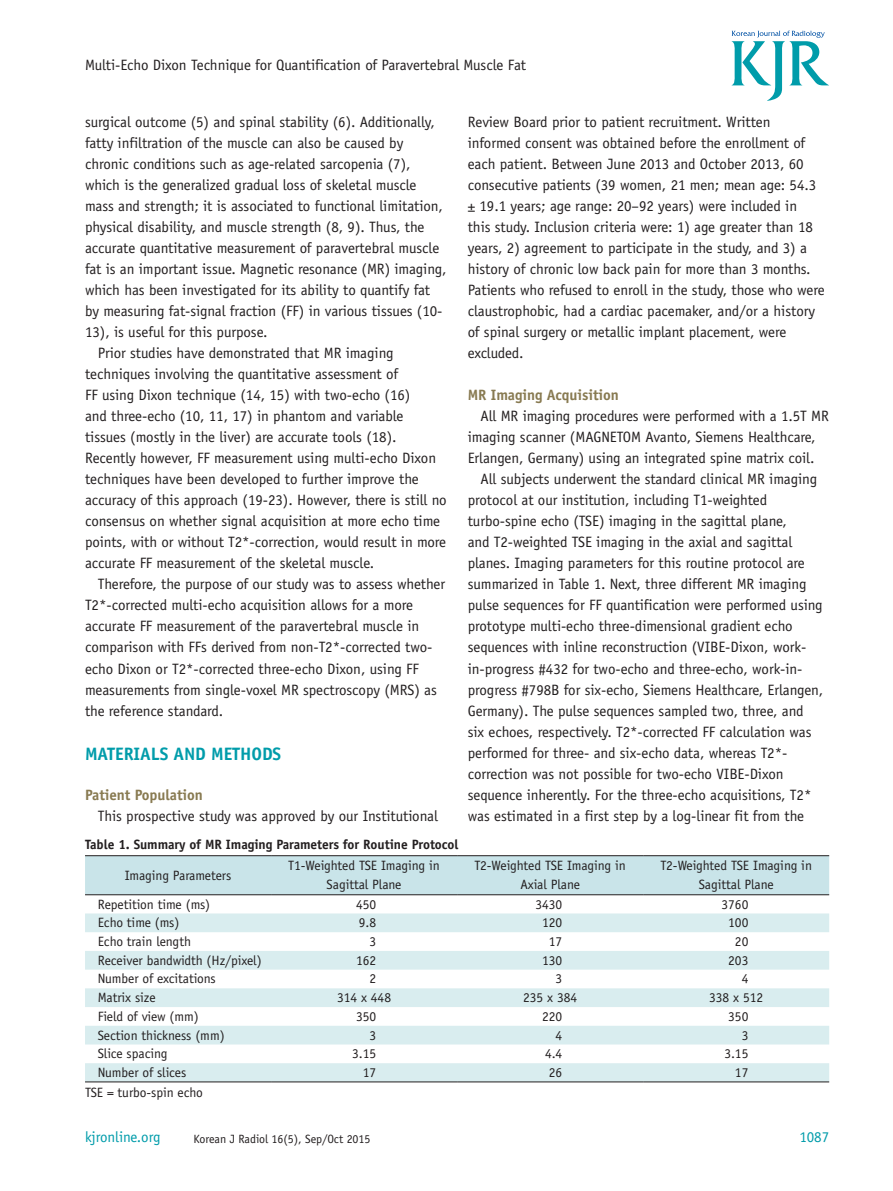
<style>
.page{position:relative;width:893px;height:1191px;background:#fff}
.page>*{position:absolute;margin:0;border:0;box-sizing:border-box;transform-origin:0 0}
.큰제목{font:700 18px "Officina Sans Std";letter-spacing:-.005em;color:#009caa}
.본문{font:15px/21px "Officina Sans Std";letter-spacing:-.005em;color:#231f20}
._1_제목{font:700 15px "Officina Sans Std";letter-spacing:-.005em;color:#887a51}
.t1{font:15px "Officina Sans Std";letter-spacing:-.005em;color:#009caa}
.표본문{font:13.5px "Officina Sans Std";letter-spacing:-.005em;color:#231f20}
.표제목{font:700 13.5px "Officina Sans Std";letter-spacing:-.005em;color:#231f20}
.표설명{font:13.5px "Officina Sans Std";letter-spacing:-.005em;color:#231f20}
.t2{font:12px "Officina Sans Std";letter-spacing:-.005em;color:#231f20}
</style>
<div class="page">
<svg style="left:732px;top:31px;width:97px;height:70px"></svg>
<div style="left:85px;top:856px;width:744px;height:38px;background:#c9e4e9"></div>
<svg style="left:85px;top:913px;width:744px;height:168px;fill:#d9edef"></svg>
<hr style="left:85px;top:855px;width:186px;height:1px;background:#231f20">
<hr style="left:271px;top:855px;width:186px;height:1px;background:#231f20">
<hr style="left:457px;top:855px;width:186px;height:1px;background:#231f20">
<hr style="left:643px;top:855px;width:186px;height:1px;background:#231f20">
<hr style="left:85px;top:1081px;width:186px;height:1px;background:#231f20">
<hr style="left:271px;top:1081px;width:186px;height:1px;background:#231f20">
<hr style="left:457px;top:1081px;width:186px;height:1px;background:#231f20">
<hr style="left:643px;top:1081px;width:186px;height:1px;background:#231f20">
<hr style="left:85px;top:894px;width:186px;height:1px;background:#231f20">
<hr style="left:271px;top:894px;width:186px;height:1px;background:#231f20">
<hr style="left:457px;top:894px;width:186px;height:1px;background:#231f20">
<hr style="left:643px;top:894px;width:186px;height:1px;background:#231f20">
<p class="본문" style="left:85px;top:54px;width:443px">Multi-Echo Dixon Technique for Quantification of Paravertebral Muscle Fat</p>
<p class="본문" style="left:85px;top:112px;width:363px">surgical outcome (5) and spinal stability (6). Additionally, fatty infiltration of the muscle can also be caused by chronic conditions such as age-related sarcopenia (7), which is the generalized gradual loss of skeletal muscle mass and strength; it is associated to functional limitation, physical disability, and muscle strength (8, 9). Thus, the accurate quantitative measurement of paravertebral muscle fat is an important issue. Magnetic resonance (MR) imaging, which has been investigated for its ability to quantify fat by measuring fat-signal fraction (FF) in various tissues (10- 13), is useful for this purpose.</p>
<p class="본문" style="left:85px;top:343px;width:363px;text-indent:13px">Prior studies have demonstrated that MR imaging techniques involving the quantitative assessment of<br>FF using Dixon technique (14, 15) with two-echo (16)<br>and three-echo (10, 11, 17) in phantom and variable tissues (mostly in the liver) are accurate tools (18).<br>Recently however, FF measurement using multi-echo Dixon techniques have been developed to further improve the accuracy of this approach (19-23). However, there is still no consensus on whether signal acquisition at more echo time points, with or without T2*-correction, would result in more accurate FF measurement of the skeletal muscle.</p>
<p class="본문" style="left:85px;top:574px;width:362px;text-indent:13px">Therefore, the purpose of our study was to assess whether T2*-corrected multi-echo acquisition allows for a more accurate FF measurement of the paravertebral muscle in comparison with FFs derived from non-T2*-corrected two&shy;echo Dixon or T2*-corrected three-echo Dixon, using FF measurements from single-voxel MR spectroscopy (MRS) as the reference standard.</p>
<p class="큰제목" style="left:85px;top:742px;width:198px">MATERIALS AND METHODS</p>
<p class="_1_제목" style="left:85px;top:785px;width:119px">Patient Population</p>
<p class="본문" style="left:98px;top:805px;width:342px">This prospective study was approved by our Institutional</p>
<p class="표제목" style="left:85px;top:836px;width:375px">Table 1. Summary of MR Imaging Parameters for Routine Protocol</p>
<p class="표본문" style="left:125px;top:867px;width:108px">Imaging Parameters</p>
<p class="표본문" style="left:288px;top:858px;width:153px">T1-Weighted TSE Imaging in</p>
<p class="표본문" style="left:327px;top:876px;width:76px">Sagittal Plane</p>
<p class="본문" style="left:468px;top:112px;width:358px">Review Board prior to patient recruitment. Written informed consent was obtained before the enrollment of each patient. Between June 2013 and October 2013, 60 consecutive patients (39 women, 21 men; mean age: 54.3 ± 19.1 years; age range: 20–92 years) were included in<br>this study. Inclusion criteria were: 1) age greater than 18 years, 2) agreement to participate in the study, and 3) a history of chronic low back pain for more than 3 months.<br>Patients who refused to enroll in the study, those who were claustrophobic, had a cardiac pacemaker, and/or a history of spinal surgery or metallic implant placement, were excluded.</p>
<p class="_1_제목" style="left:468px;top:386px;width:153px">MR Imaging Acquisition</p>
<p class="본문" style="left:468px;top:406px;width:363px;text-indent:13px">All MR imaging procedures were performed with a 1.5T MR imaging scanner (MAGNETOM Avanto, Siemens Healthcare,<br>Erlangen, Germany) using an integrated spine matrix coil.</p>
<p class="본문" style="left:468px;top:469px;width:357px;text-indent:13px">All subjects underwent the standard clinical MR imaging protocol at our institution, including T1-weighted turbo-spine echo (TSE) imaging in the sagittal plane,<br>and T2-weighted TSE imaging in the axial and sagittal planes. Imaging parameters for this routine protocol are summarized in Table 1. Next, three different MR imaging pulse sequences for FF quantification were performed using prototype multi-echo three-dimensional gradient echo sequences with inline reconstruction (VIBE-Dixon, work&shy;in-progress #432 for two-echo and three-echo, work-in&shy;progress #798B for six-echo, Siemens Healthcare, Erlangen, Germany). The pulse sequences sampled two, three, and six echoes, respectively. T2*-corrected FF calculation was performed for three- and six-echo data, whereas T2*- correction was not possible for two-echo VIBE-Dixon sequence inherently. For the three-echo acquisitions, T2* was estimated in a first step by a log-linear fit from the</p>
<p class="표본문" style="left:474px;top:858px;width:153px">T2-Weighted TSE Imaging in</p>
<p class="표본문" style="left:520px;top:876px;width:61px">Axial Plane</p>
<p class="표본문" style="left:660px;top:858px;width:153px">T2-Weighted TSE Imaging in</p>
<p class="표본문" style="left:699px;top:876px;width:76px">Sagittal Plane</p>
<p class="표본문" style="left:98px;top:896px;width:114px">Repetition time (ms)</p>
<p class="표본문" style="left:356px;top:896px;width:22px">450</p>
<p class="표본문" style="left:536px;top:896px;width:28px">3430</p>
<p class="표본문" style="left:722px;top:896px;width:28px">3760</p>
<p class="표본문" style="left:98px;top:915px;width:83px">Echo time (ms)</p>
<p class="표본문" style="left:359px;top:915px;width:19px">9.8</p>
<p class="표본문" style="left:542px;top:915px;width:22px">120</p>
<p class="표본문" style="left:728px;top:915px;width:22px">100</p>
<p class="표본문" style="left:98px;top:933px;width:95px">Echo train length</p>
<p class="표본문" style="left:370px;top:933px;width:8px">3</p>
<p class="표본문" style="left:549px;top:933px;width:15px">17</p>
<p class="표본문" style="left:735px;top:933px;width:15px">20</p>
<p class="표본문" style="left:98px;top:952px;width:165px">Receiver bandwidth (Hz/pixel)</p>
<p class="표본문" style="left:356px;top:952px;width:22px">162</p>
<p class="표본문" style="left:542px;top:952px;width:22px">130</p>
<p class="표본문" style="left:728px;top:952px;width:22px">203</p>
<p class="표본문" style="left:98px;top:971px;width:119px">Number of excitations</p>
<p class="표본문" style="left:370px;top:971px;width:8px">2</p>
<p class="표본문" style="left:556px;top:971px;width:8px">3</p>
<p class="표본문" style="left:742px;top:971px;width:8px">4</p>
<p class="표본문" style="left:98px;top:989px;width:59px">Matrix size</p>
<p class="표본문" style="left:337px;top:989px;width:55px">314 x 448</p>
<p class="표본문" style="left:523px;top:989px;width:55px">235 x 384</p>
<p class="표본문" style="left:709px;top:989px;width:55px">338 x 512</p>
<p class="표본문" style="left:98px;top:1008px;width:103px">Field of view (mm)</p>
<p class="표본문" style="left:356px;top:1008px;width:22px">350</p>
<p class="표본문" style="left:542px;top:1008px;width:22px">220</p>
<p class="표본문" style="left:728px;top:1008px;width:22px">350</p>
<p class="표본문" style="left:98px;top:1027px;width:128px">Section thickness (mm)</p>
<p class="표본문" style="left:370px;top:1027px;width:8px">3</p>
<p class="표본문" style="left:556px;top:1027px;width:8px">4</p>
<p class="표본문" style="left:742px;top:1027px;width:8px">3</p>
<p class="표본문" style="left:98px;top:1045px;width:71px">Slice spacing</p>
<p class="표본문" style="left:352px;top:1045px;width:26px">3.15</p>
<p class="표본문" style="left:545px;top:1045px;width:19px">4.4</p>
<p class="표본문" style="left:724px;top:1045px;width:26px">3.15</p>
<p class="표본문" style="left:98px;top:1064px;width:90px">Number of slices</p>
<p class="표본문" style="left:363px;top:1064px;width:15px">17</p>
<p class="표본문" style="left:549px;top:1064px;width:15px">26</p>
<p class="표본문" style="left:735px;top:1064px;width:15px">17</p>
<p class="표설명" style="left:85px;top:1085px;width:119px">TSE = turbo-spin echo</p>
<p class="t1" style="left:85px;top:1128px;width:77px">kjronline.org</p>
<p class="t2" style="left:194px;top:1132px;width:178px">Korean J Radiol 16(5), Sep/Oct 2015</p>
<p class="t1" style="left:799px;top:1128px;width:31px">1087</p>
</div>
